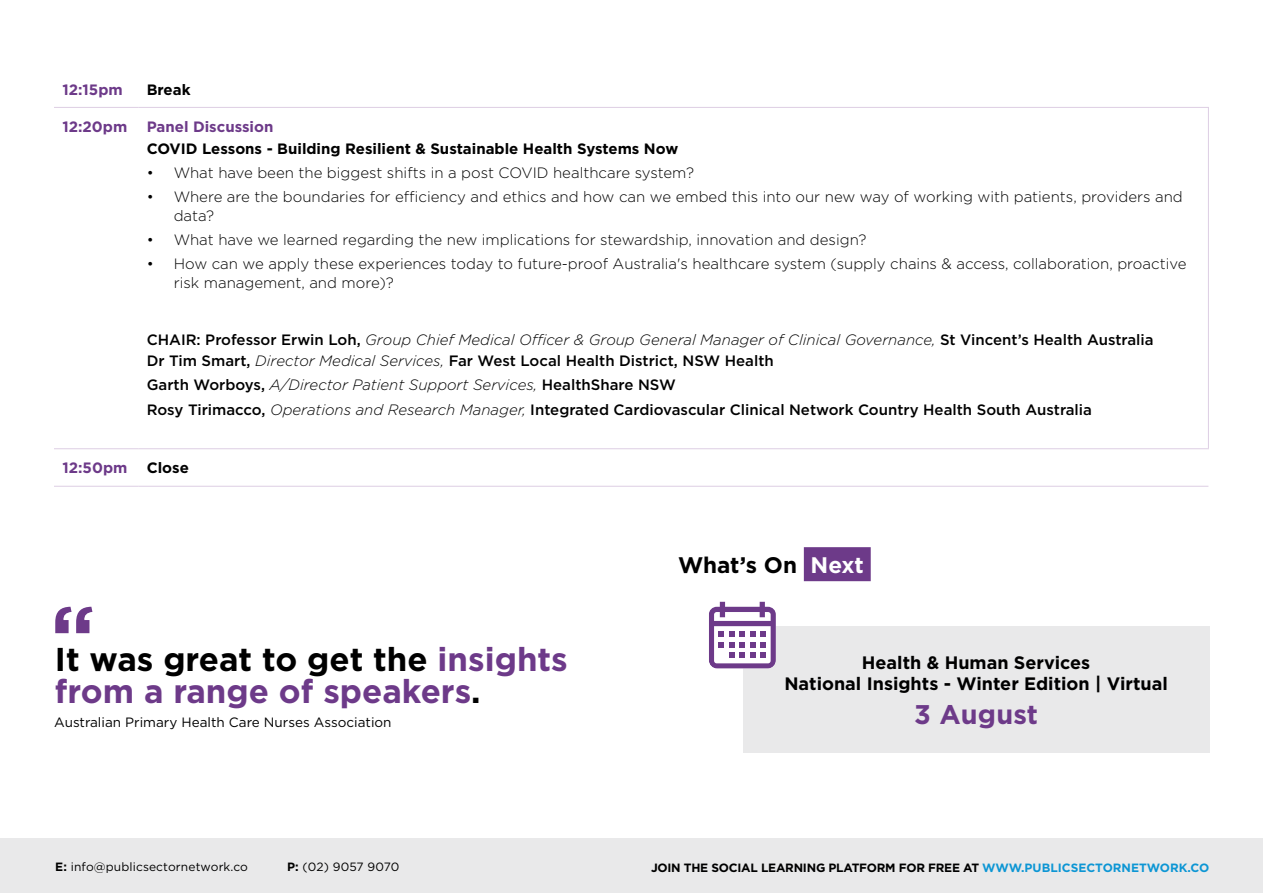
<style>
.page{position:relative;width:1263px;height:893px;background:#fff}
.page>*{position:absolute;margin:0;border:0;box-sizing:border-box;transform-origin:0 0}
.t1{font:700 33px/31.5px "Gotham";color:#6d3a89}
.t2{font:700 27px "Gotham";letter-spacing:.01em;color:#6d3a89}
.t3{font:700 22.5px "Gotham";color:#000}
.t4{font:700 18px/21px "Gotham";color:#000;text-align:center}
.t5{font:300 15px/19.5px "Gotham";color:#000}
.t6{font:500 15px/21px "Gotham";color:#000}
.t7{font:700 15px "Gotham";color:#000}
.t8{font:700 15px "Gotham";color:#6d3a89}
.t9{font:13.5px "Gotham";color:#000}
.t10{font:700 12px "Gotham";letter-spacing:-.02em;color:#000}
.t11{font:12px "Gotham";letter-spacing:.01em;color:#000}
.s1{font-weight:300;font-style:italic}
.s2{color:#000}
.s3{color:#fff}
.s4{font-weight:700}
.s5{color:#0d96d4}
</style>
<div class="page">
<div style="left:0;top:839px;width:1263px;height:54px;background:#e9e9ea"></div>
<div style="left:743px;top:626px;width:466px;height:127px;background:#e9e9ea"></div>
<div style="left:804px;top:547px;width:67px;height:34px;background:#6d3a89"></div>
<svg style="left:709px;top:601px;width:67px;height:68px"></svg>
<svg style="left:55px;top:607px;width:37px;height:26px"></svg>
<hr style="left:54px;top:107px;width:84px;height:1px;background:#dfd1e5">
<hr style="left:54px;top:448px;width:84px;height:1px;background:#dfd1e5">
<hr style="left:54px;top:486px;width:84px;height:1px;background:#dfd1e5">
<hr style="left:138px;top:486px;width:1070px;height:1px;background:#dfd1e5">
<hr style="left:138px;top:107px;width:1071px;height:1px;background:#dfd1e5">
<hr style="left:1208px;top:108px;width:1px;height:340px;background:#dfd1e5">
<hr style="left:138px;top:448px;width:1071px;height:1px;background:#dfd1e5">
<p class="t8" style="left:63px;top:79px;width:62px">12:15pm</p>
<p class="t7" style="left:147px;top:79px;width:45px">Break</p>
<p class="t8" style="left:63px;top:117px;width:66px">12:20pm</p>
<p class="t8" style="left:147px;top:117px;width:128px">Panel Discussion</p>
<p class="t7" style="left:147px;top:139px;width:533px">COVID Lessons - Building Resilient &amp; Sustainable Health Systems Now</p>
<p class="t5" style="left:147px;top:163px;width:549px">• What have been the biggest shifts in a post COVID healthcare system?</p>
<p class="t5" style="left:174px;top:186px;width:1010px;text-indent:-27px">• Where are the boundaries for efficiency and ethics and how can we embed this into our new way of working with patients, providers and data?</p>
<p class="t5" style="left:147px;top:230px;width:721px">• What have we learned regarding the new implications for stewardship, innovation and design?</p>
<p class="t5" style="left:174px;top:253px;width:1014px;text-indent:-27px">• How can we apply these experiences today to future-proof Australia's healthcare system (supply chains &amp; access, collaboration, proactive risk management, and more)?</p>
<p class="t6" style="left:147px;top:329px;width:1008px">CHAIR: Professor Erwin Loh, <span class="s1">Group Chief Medical Officer &amp; Group General Manager of Clinical Governance,</span> St Vincent’s Health Australia<br>Dr Tim Smart, <span class="s1">Director Medical Services,</span> Far West Local Health District, NSW Health</p>
<p class="t6" style="left:147px;top:372px;width:947px;line-height:25.2px">Garth Worboys, <span class="s1">A/Director Patient Support Services,</span> HealthShare NSW<br>Rosy Tirimacco, <span class="s1">Operations and Research Manager,</span> Integrated Cardiovascular Clinical Network Country Health South Australia</p>
<p class="t8" style="left:63px;top:458px;width:66px">12:50pm</p>
<p class="t7" style="left:147px;top:458px;width:44px">Close</p>
<h1 class="t1" style="left:55px;top:644px;width:514px"><span class="s2">It was great to get the</span> insights from a range of speakers<span class="s2">.</span></h1>
<p class="t9" style="left:54px;top:714px;width:339px">Australian Primary Health Care Nurses Association</p>
<h3 class="t3" style="left:678px;top:550px;width:187px">What’s On <span class="s3">Next</span></h3>
<p class="t4" style="left:784px;top:652px;width:385px">Health &amp; Human Services<br>National Insights - Winter Edition | Virtual</p>
<h2 class="t2" style="left:914px;top:696px;width:126px">3 August</h2>
<p class="t11" style="left:55px;top:859px;width:194px"><span class="s4">E:</span> info@publicsectornetwork.co</p>
<p class="t11" style="left:287px;top:859px;width:114px"><span class="s4">P:</span> (02) 9057 9070</p>
<p class="t10" style="left:651px;top:859px;width:560px">JOIN THE SOCIAL LEARNING PLATFORM FOR FREE AT <span class="s5">WWW.PUBLICSECTORNETWORK.CO</span></p>
</div>
